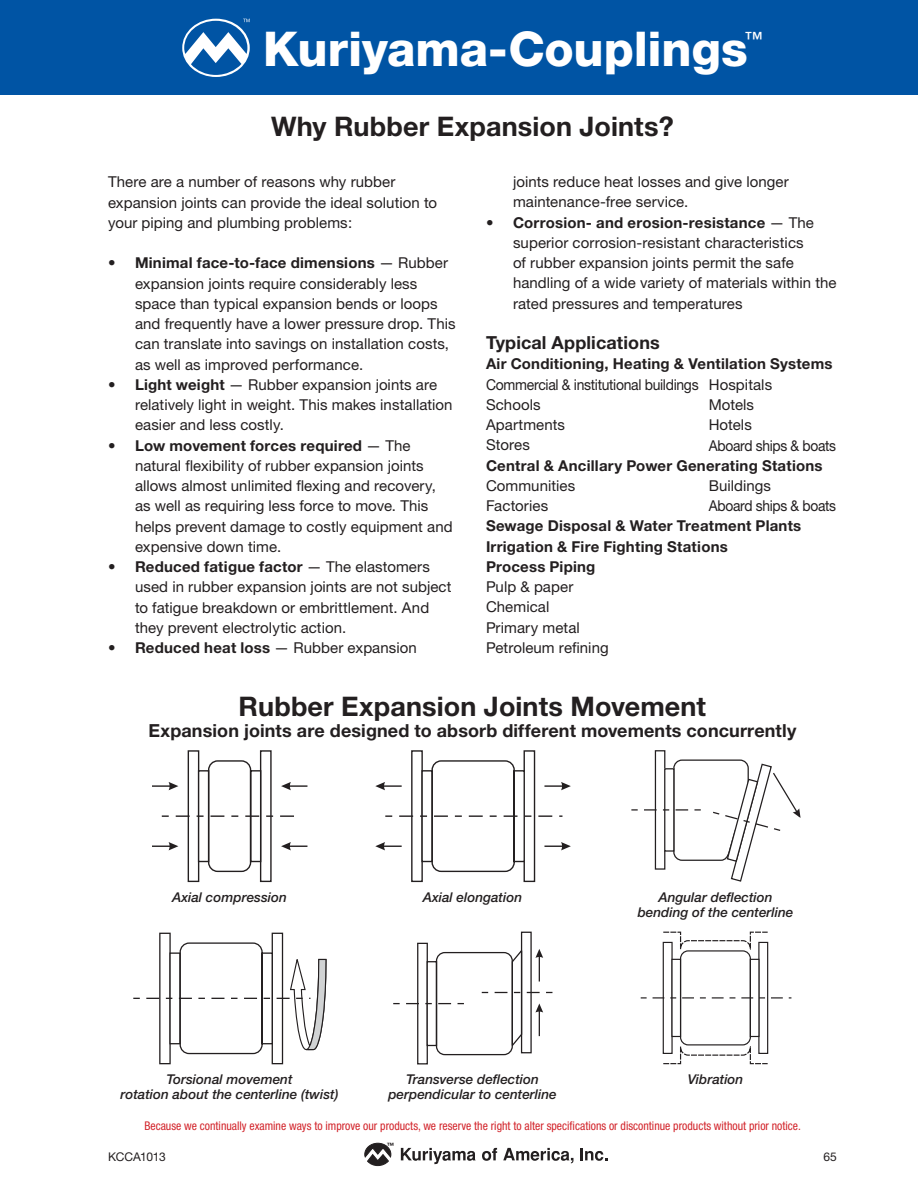
<style>
.page{position:relative;width:918px;height:1188px;background:#fff}
.page>*{position:absolute;margin:0;border:0;box-sizing:border-box;transform-origin:0 0}
.t1{font:800 48px "Helvetica Neue";color:#fff}
.t2{font:700 27px "Helvetica Neue";color:#231f20}
.t3{font:500 18.3px "Helvetica Neue";color:#fff}
.t4{font:700 18px "Helvetica Neue";letter-spacing:.005em;color:#231f20}
.t5{font:15px/20.2px "Helvetica Neue";letter-spacing:.005em;color:#231f20}
.t6{font:700 15px/20.2px "Helvetica Neue";letter-spacing:.015em;color:#231f20}
.t7{font:15px/20.2px "Helvetica Neue";letter-spacing:-.02em;color:#231f20;scale:.93 1}
.t8{font:15px/20.2px "Helvetica Neue";letter-spacing:-.015em;color:#231f20}
.t9{font:italic 500 13.5px/15px "Helvetica Neue";color:#231f20;text-align:center}
.t10{font:condensed 12px "Helvetica Neue";color:#d2232a}
.t11{font:12px "Helvetica Neue";letter-spacing:-.02em;color:#231f20}
.t12{font:700 7.35px "Helvetica Neue";color:#231f20}
.s1{font-weight:700}
.s2{font-weight:400}
</style>
<div class="page">
<svg style="left:364px;top:1143px;width:27px;height:23px"></svg>
<svg style="left:401px;top:1148px;width:75px;height:16px"></svg>
<svg style="left:482px;top:1148px;width:15px;height:13px"></svg>
<svg style="left:503px;top:1148px;width:71px;height:15px"></svg>
<svg style="left:580px;top:1148px;width:28px;height:13px"></svg>
<div style="left:0;top:0;width:918px;height:94px;background:#0054a4"></div>
<svg style="left:182px;top:19px;width:68px;height:58px"></svg>
<div style="left:188px;top:750px;width:11px;height:132px;border:1px solid #231f20"></div>
<div style="left:260px;top:750px;width:12px;height:132px;border:1px solid #231f20"></div>
<svg style="left:152px;top:760px;width:155px;height:113px"></svg>
<div style="left:411px;top:750px;width:12px;height:132px;border:1px solid #231f20"></div>
<div style="left:524px;top:750px;width:11px;height:132px;border:1px solid #231f20"></div>
<svg style="left:375px;top:760px;width:196px;height:113px"></svg>
<div style="left:655px;top:750px;width:10px;height:120px;border:1px solid #231f20"></div>
<svg style="left:631px;top:759px;width:170px;height:123px"></svg>
<div style="left:159px;top:933px;width:12px;height:131px;border:1px solid #231f20"></div>
<div style="left:272px;top:933px;width:11px;height:131px;border:1px solid #231f20"></div>
<svg style="left:133px;top:942px;width:194px;height:113px"></svg>
<div style="left:417px;top:943px;width:11px;height:121px;border:1px solid #231f20"></div>
<div style="left:521px;top:932px;width:11px;height:121px;border:1px solid #231f20"></div>
<svg style="left:393px;top:949px;width:160px;height:107px"></svg>
<svg style="left:641px;top:932px;width:150px;height:133px"></svg>
<h1 class="t1" style="left:263px;top:31px;width:486px">Kuriyama-Couplings</h1>
<p class="t3" style="left:745px;top:32px;width:20px">™</p>
<h2 class="t2" style="left:271px;top:117px;width:404px">Why Rubber Expansion Joints?</h2>
<p class="t5" style="left:108px;top:173px;width:331px">There are a number of reasons why rubber expansion joints can provide the ideal solution to your piping and plumbing problems:</p>
<p class="t5" style="left:135px;top:254px;width:322px;text-indent:-27px"><span class="s1">• Minimal face-to-face dimensions</span> — Rubber expansion joints require considerably less space than typical expansion bends or loops and frequently have a lower pressure drop. This can translate into savings on installation costs, as well as improved performance.</p>
<p class="t5" style="left:135px;top:376px;width:319px;text-indent:-27px"><span class="s1">• Light weight</span> — Rubber expansion joints are relatively light in weight. This makes installation easier and less costly.</p>
<p class="t5" style="left:135px;top:437px;width:319px;text-indent:-27px"><span class="s1">• Low movement forces required</span> — The natural flexibility of rubber expansion joints allows almost unlimited flexing and recovery, as well as requiring less force to move. This helps prevent damage to costly equipment and expensive down time.</p>
<p class="t5" style="left:135px;top:558px;width:318px;text-indent:-27px"><span class="s1">• Reduced fatigue factor</span> — The elastomers used in rubber expansion joints are not subject to fatigue breakdown or embrittle ment. And they prevent electrolytic action.</p>
<p class="t6" style="left:108px;top:639px;width:310px">• Reduced heat loss <span class="s2">— Rubber expansion</span></p>
<p class="t5" style="left:513px;top:173px;width:277px">joints reduce heat losses and give longer maintenance-free service.</p>
<p class="t5" style="left:513px;top:214px;width:325px;text-indent:-27px"><span class="s1">• Corrosion- and erosion-resistance</span> — The superior corrosion-resistant characteristics<br>of rubber expansion joints permit the safe handling of a wide variety of materials within the rated pressures and temperatures</p>
<p class="t4" style="left:486px;top:336px;width:175px">Typical Applications</p>
<p class="t6" style="left:486px;top:355px;width:348px">Air Conditioning, Heating &amp; Ventilation Systems</p>
<p class="t7" style="left:486px;top:376px;width:230px">Commercial &amp; institutional buildings<br>Schools<br>Apartments<br>Stores</p>
<p class="t6" style="left:486px;top:457px;width:338px">Central &amp; Ancillary Power Generating Stations</p>
<p class="t5" style="left:486px;top:477px;width:91px">Communities<br>Factories</p>
<p class="t6" style="left:486px;top:517px;width:317px">Sewage Disposal &amp; Water Treatment Plants<br>Irrigation &amp; Fire Fighting Stations<br>Process Piping</p>
<p class="t5" style="left:486px;top:578px;width:124px">Pulp &amp; paper<br>Chemical<br>Primary metal<br>Petroleum refining</p>
<p class="t5" style="left:709px;top:376px;width:129px">Hospitals<br>Motels<br>Hotels<br>Aboard ships &amp; boats</p>
<p class="t8" style="left:709px;top:477px;width:129px">Buildings<br>Aboard ships &amp; boats</p>
<h2 class="t2" style="left:239px;top:697px;width:469px">Rubber Expansion Joints Movement</h2>
<p class="t4" style="left:149px;top:724px;width:649px">Expansion joints are designed to absorb different movements concurrently</p>
<p class="t9" style="left:172px;top:891px;width:116px">Axial compression</p>
<p class="t9" style="left:423px;top:891px;width:101px">Axial elongation</p>
<p class="t9" style="left:638px;top:891px;width:157px">Angular deflection bending of the centerline</p>
<p class="t9" style="left:120px;top:1073px;width:220px">Torsional movement<br>rotation about the centerline (twist)</p>
<p class="t9" style="left:388px;top:1073px;width:170px">Transverse deflection perpendicular to centerline</p>
<p class="t9" style="left:688px;top:1073px;width:57px">Vibration</p>
<p class="t10" style="left:144px;top:1121px;width:658px">Because we continually examine ways to improve our products, we reserve the right to alter specifications or discontinue products without prior notice.</p>
<p class="t11" style="left:108px;top:1152px;width:59px">KCCA1013</p>
<p class="t12" style="left:387px;top:1143px;width:9px">™</p>
<p class="t11" style="left:823px;top:1152px;width:15px">65</p>
</div>
